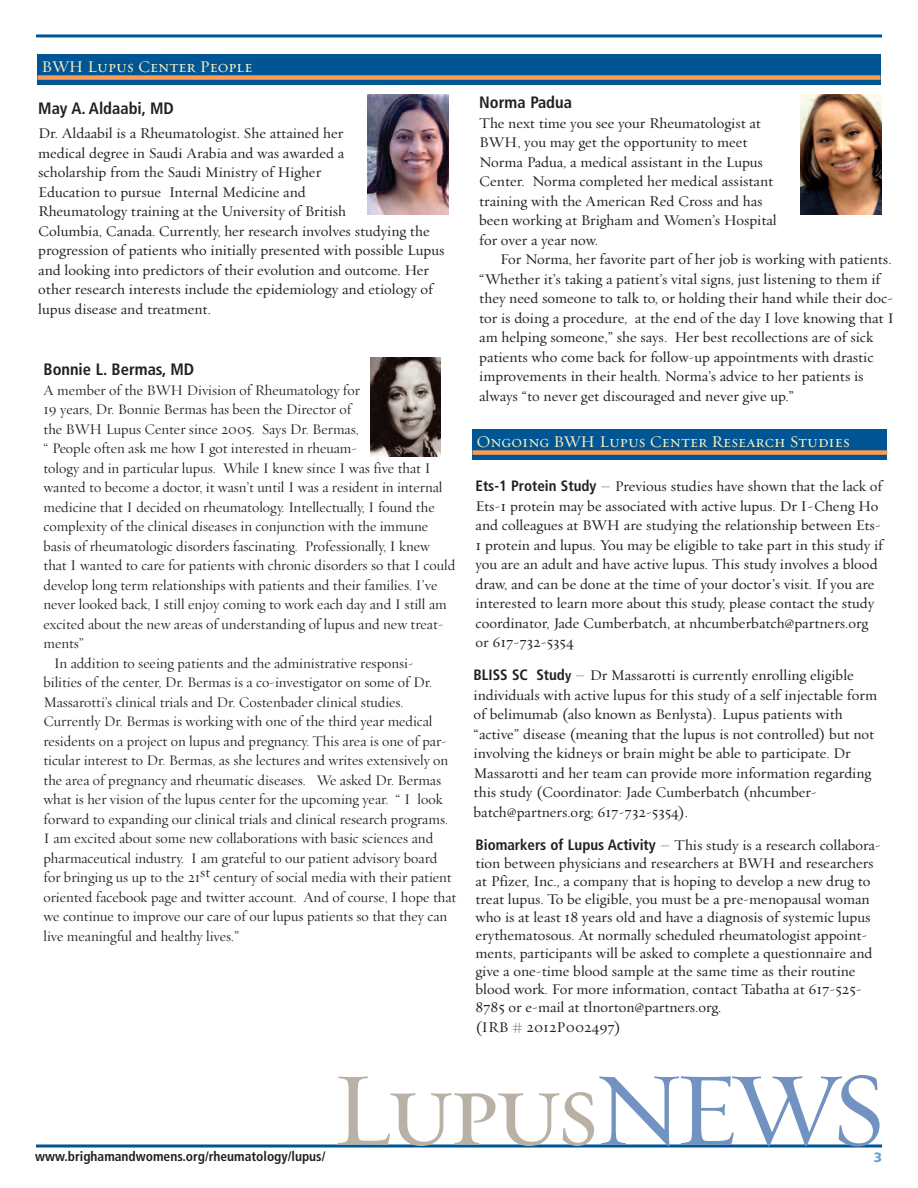
<style>
.page{position:relative;width:918px;height:1188px;background:#fff}
.page>*{position:absolute;margin:0;border:0;box-sizing:border-box;transform-origin:0 0}
.t1{font:105px "Requiem Text HTF Small Caps";letter-spacing:-.06em;color:#bab1a6}
.t2{font:16.5px "Requiem Text HTF Small Caps";color:#fef2be}
.t3{font:700 condensed 16.5px "Frutiger";color:#231f20}
.t4{font:15px/19.5px "Requiem Text HTF Roman";color:#231f20}
.t5{font:15px "Requiem Display HTF Roman";color:#231f20}
.t6{font:700 condensed 13.5px "Frutiger";color:#231f20}
.t7{font:900 13.5px "Frutiger";color:#6aa2d6}
.s1{font-family:"Frutiger";font-weight:700;font-stretch:condensed}
.s2{font-family:"Requiem Text HTF Italic"}
.s3{font-family:"Frutiger";font-weight:700;font-stretch:condensed;font-size:13.5px}
.s4{color:#7293c1}
</style>
<div class="page">
<hr style="left:36px;top:34px;width:846px;height:3px;background:#005594">
<svg style="left:36px;top:1144px;width:846px;height:4px;background:#3f7fae"></svg>
<div style="left:38px;top:54px;width:843px;height:31px;background:#005594"></div>
<div style="left:38px;top:75px;width:843px;height:5px;background:#f89c56"></div>
<div style="left:472px;top:429px;width:415px;height:31px;background:#005594"></div>
<div style="left:472px;top:450px;width:415px;height:5px;background:#f89c56"></div>
<img style="left:367px;top:94px;width:81px;height:120px">
<img style="left:801px;top:94px;width:81px;height:120px">
<img style="left:370px;top:358px;width:71px;height:99px">
<p class="t2" style="left:42px;top:57px;width:212px">BWH Lupus Center People</p>
<p class="t3" style="left:38px;top:102px;width:137px">May A. Aldaabi, MD</p>
<p class="t4" style="left:38px;top:123px;width:408px">Dr. Aldaabil is a Rheumatologist. She attained her<br>medical degree in Saudi Arabia and was awarded a<br>scholarship from the Saudi Ministry of Higher<br>Education to pursue Internal Medicine and<br>Rheumatology training at the University of British<br>Columbia, Canada. Currently, her research involves studying the progression of patients who initially presented with possible Lupus and looking into predictors of their evolution and outcome. Her other research interests include the epidemiology and etiology of lupus disease and treatment.</p>
<p class="t3" style="left:44px;top:363px;width:152px">Bonnie L. Bermas, MD</p>
<p class="t5" style="left:44px;top:381px;width:318px">A member of the BWH Division of Rheumatology for</p>
<p class="t5" style="left:43px;top:400px;width:309px">19 years, Dr. Bonnie Bermas has been the Director of</p>
<p class="t5" style="left:43px;top:420px;width:317px">the BWH Lupus Center since 2005. Says Dr. Bermas,</p>
<p class="t5" style="left:44px;top:439px;width:315px">“ People often ask me how I got interested in rheuam-</p>
<p class="t5" style="left:43px;top:459px;width:389px">tology and in particular lupus. While I knew since I was five that I</p>
<p class="t5" style="left:43px;top:478px;width:401px">wanted to become a doctor, it wasn’t until I was a resident in internal</p>
<p class="t5" style="left:43px;top:498px;width:393px">medicine that I decided on rheumatology. Intellectually, I found the</p>
<p class="t5" style="left:43px;top:517px;width:386px">complexity of the clinical diseases in conjunction with the immune</p>
<p class="t5" style="left:43px;top:537px;width:388px">basis of rheumatologic disorders fascinating. Professionally, I knew</p>
<p class="t5" style="left:43px;top:556px;width:413px">that I wanted to care for patients with chronic disorders so that I could</p>
<p class="t5" style="left:43px;top:576px;width:395px">develop long term relationships with patients and their families. I’ve</p>
<p class="t5" style="left:43px;top:595px;width:405px">never looked back, I still enjoy coming to work each day and I still am</p>
<p class="t5" style="left:43px;top:615px;width:401px">excited about the new areas of understanding of lupus and new treat-</p>
<p class="t5" style="left:44px;top:634px;width:42px">ments”</p>
<p class="t5" style="left:54px;top:654px;width:361px">In addition to seeing patients and the administrative responsi-</p>
<p class="t5" style="left:44px;top:673px;width:390px">bilities of the center, Dr. Bermas is a co-investigator on some of Dr.</p>
<p class="t5" style="left:44px;top:693px;width:362px">Massarotti’s clinical trials and Dr. Costenbader clinical studies.</p>
<p class="t5" style="left:44px;top:712px;width:391px">Currently Dr. Bermas is working with one of the third year medical</p>
<p class="t5" style="left:44px;top:732px;width:405px">residents on a project on lupus and pregnancy. This area is one of par-</p>
<p class="t5" style="left:43px;top:751px;width:406px">ticular interest to Dr. Bermas, as she lectures and writes extensively on</p>
<p class="t5" style="left:43px;top:771px;width:399px">the area of pregnancy and rheumatic diseases. We asked Dr. Bermas</p>
<p class="t5" style="left:43px;top:790px;width:401px">what is her vision of the lupus center for the upcoming year. “ I look</p>
<p class="t5" style="left:44px;top:810px;width:406px">forward to expanding our clinical trials and clinical research programs.</p>
<p class="t5" style="left:44px;top:829px;width:391px">I am excited about some new collaborations with basic sciences and</p>
<p class="t5" style="left:44px;top:849px;width:395px">pharmaceutical industry. I am grateful to our patient advisory board</p>
<p class="t5" style="left:44px;top:868px;width:410px">for bringing us up to the 21st century of social media with their patient</p>
<p class="t5" style="left:44px;top:888px;width:414px">oriented facebook page and twitter account. And of course, I hope that</p>
<p class="t5" style="left:43px;top:907px;width:405px">we continue to improve our care of our lupus patients so that they can</p>
<p class="t5" style="left:43px;top:927px;width:197px">live meaningful and healthy lives.”</p>
<p class="t3" style="left:479px;top:96px;width:94px">Norma Padua</p>
<p class="t4" style="left:479px;top:113px;width:299px">The next time you see your Rheumatologist at BWH, you may get the opportunity to meet Norma Padua, a medical assistant in the Lupus Center. Norma completed her medical assistant training with the American Red Cross and has been working at Brigham and Women’s Hospital for over a year now.</p>
<p class="t4" style="left:479px;top:249px;width:416px;text-indent:21px">For Norma, her favorite part of her job is working with patients. “Whether it’s taking a patient’s vital signs, just listening to them if they need someone to talk to, or holding their hand while their doc&shy;tor is doing a procedure, at the end of the day I love knowing that I am helping someone,” she says. Her best recollections are of sick patients who come back for follow-up appointments with drastic improvements in their health. Norma’s advice to her patients is always “to never get discouraged and never give up.”</p>
<p class="t2" style="left:477px;top:432px;width:375px">Ongoing BWH Lupus Center Research Studies</p>
<p class="t4" style="left:476px;top:477px;width:409px"><span class="s1">Ets-1 Protein Study</span> <span class="s2">–</span> Previous studies have shown that the lack of Ets-1 protein may be associated with active lupus. Dr I-Cheng Ho and colleagues at BWH are studying the relationship between Ets-1 protein and lupus. You may be eligible to take part in this study if you are an adult and have active lupus. This study involves a blood draw, and can be done at the time of your doctor’s visit. If you are interested to learn more about this study, please contact the study coordinator, Jade Cumberbatch, at nhcumberbatch@partners.org or 617-732-5354</p>
<p class="t4" style="left:474px;top:665px;width:405px"><span class="s1">BLISS SC Stud</span><span class="s3">y</span> <span class="s2">–</span> Dr Massarotti is currently enrolling eligible individuals with active lupus for this study of a self injectable form of belimumab (also known as Benlysta). Lupus patients with “active” disease (meaning that the lupus is not controlled) but not involving the kidneys or brain might be able to participate. Dr Massarotti and her team can provide more information regarding this study (Coordinator: Jade Cumberbatch (nhcumber&shy;batch@partners.org; 617-732-5354).</p>
<p class="t4" style="left:476px;top:836px;width:407px;line-height:18px"><span class="s1">Biomarkers of Lupus Activity</span> <span class="s2">–</span> This study is a research collabora&shy;tion between physicians and researchers at BWH and researchers at Pfizer, Inc., a company that is hoping to develop a new drug to treat lupus. To be eligible, you must be a pre-menopausal woman who is at least 18 years old and have a diagnosis of systemic lupus erythematosous. At normally scheduled rheumatologist appoint&shy;ments, participants will be asked to complete a questionnaire and give a one-time blood sample at the same time as their routine blood work. For more information, contact Tabatha at 617-525- 8785 or e-mail at tlnorton@partners.org.</p>
<p class="t4" style="left:476px;top:1017px;width:147px">(IRB # 2012P002497)</p>
<p class="t6" style="left:35px;top:1151px;width:292px">www.brighamandwomens.org/rheumatology/lupus/</p>
<h1 class="t1" style="left:331px;top:1047px;width:557px">Lupus<span class="s4">NEWS</span></h1>
<p class="t7" style="left:874px;top:1152px;width:10px">3</p>
</div>
